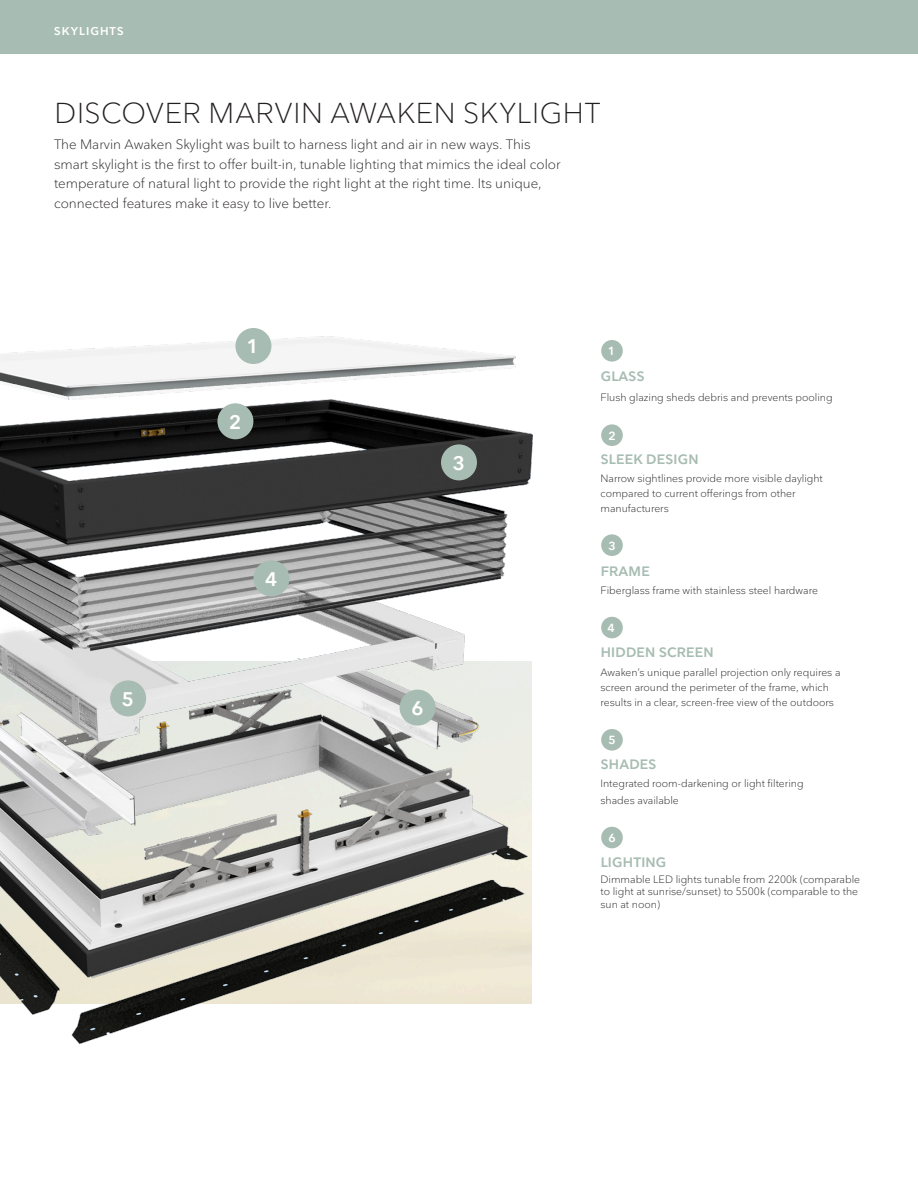
<style>
.page{position:relative;width:918px;height:1188px;background:#fff}
.page>*{position:absolute;margin:0;border:0;box-sizing:border-box;transform-origin:0 0}
.t1{font:300 28.5px "Nationale";letter-spacing:.025em;color:#231f20}
.t2{font:600 19.5px "Nationale";color:#fff}
.t3{font:300 13.5px/19.5px "Nationale";color:#231f20}
.t4{font:600 13.5px "Nationale";letter-spacing:.015em;color:#a7bcb2}
.t5{font:600 11.7px "Nationale";color:#fff}
.t6{font:600 11.25px "Nationale";letter-spacing:.085em;color:#fff}
.t7{font:300 10.5px/15px "Nationale";color:#231f20}
</style>
<div class="page">
<div style="left:601px;top:340px;width:22px;height:22px;background:#a7bcb2;border-radius:50%"></div>
<div style="left:601px;top:424px;width:22px;height:22px;background:#a7bcb2;border-radius:50%"></div>
<div style="left:601px;top:534px;width:22px;height:22px;background:#a7bcb2;border-radius:50%"></div>
<div style="left:601px;top:617px;width:22px;height:21px;background:#a7bcb2;border-radius:50%"></div>
<div style="left:601px;top:729px;width:22px;height:22px;background:#a7bcb2;border-radius:50%"></div>
<div style="left:601px;top:827px;width:22px;height:21px;background:#a7bcb2;border-radius:50%"></div>
<div style="left:0;top:0;width:918px;height:54px;background:#a7bcb2"></div>
<img style="left:0;top:328px;width:533px;height:716px">
<div style="left:235px;top:328px;width:36px;height:36px;background:#a7bcb2;border-radius:50%"></div>
<div style="left:217px;top:403px;width:36px;height:36px;background:#a7bcb2;border-radius:50%"></div>
<div style="left:441px;top:444px;width:36px;height:36px;background:#a7bcb2;border-radius:50%"></div>
<div style="left:253px;top:560px;width:36px;height:36px;background:#a7bcb2;border-radius:50%"></div>
<div style="left:110px;top:680px;width:36px;height:36px;background:#a7bcb2;border-radius:50%"></div>
<div style="left:400px;top:690px;width:36px;height:36px;background:#a7bcb2;border-radius:50%"></div>
<p class="t6" style="left:54px;top:24px;width:71px">SKYLIGHTS</p>
<h1 class="t1" style="left:54px;top:95px;width:548px">DISCOVER MARVIN AWAKEN SKYLIGHT</h1>
<p class="t3" style="left:54px;top:134px;width:508px">The Marvin Awaken Skylight was built to harness light and air in new ways. This smart skylight is the first to offer built-in, tunable lighting that mimics the ideal color temperature of natural light to provide the right light at the right time. Its unique, connected features make it easy to live better.</p>
<h2 class="t2" style="left:247px;top:334px;width:14px">1</h2>
<p class="t5" style="left:608px;top:344px;width:9px">1</p>
<h2 class="t2" style="left:122px;top:686px;width:14px">5</h2>
<h2 class="t2" style="left:229px;top:409px;width:14px">2</h2>
<h2 class="t2" style="left:265px;top:567px;width:14px">4</h2>
<h2 class="t2" style="left:453px;top:450px;width:14px">3</h2>
<h2 class="t2" style="left:411px;top:696px;width:14px">6</h2>
<p class="t4" style="left:601px;top:368px;width:45px">GLASS</p>
<p class="t7" style="left:600px;top:389px;width:234px">Flush glazing sheds debris and prevents pooling</p>
<p class="t5" style="left:608px;top:428px;width:9px">2</p>
<p class="t4" style="left:601px;top:451px;width:100px">SLEEK DESIGN</p>
<p class="t7" style="left:600px;top:471px;width:224px">Narrow sightlines provide more visible daylight compared to current offerings from other manufacturers</p>
<p class="t5" style="left:608px;top:538px;width:9px">3</p>
<p class="t4" style="left:601px;top:562px;width:51px">FRAME</p>
<p class="t7" style="left:600px;top:583px;width:219px">Fiberglass frame with stainless steel hardware</p>
<p class="t5" style="left:608px;top:620px;width:9px">4</p>
<p class="t4" style="left:601px;top:644px;width:115px">HIDDEN SCREEN</p>
<p class="t7" style="left:600px;top:664px;width:242px">Awaken’s unique parallel projection only requires a screen around the perimeter of the frame, which results in a clear, screen-free view of the outdoors</p>
<p class="t5" style="left:608px;top:733px;width:9px">5</p>
<p class="t4" style="left:601px;top:756px;width:57px">SHADES</p>
<p class="t7" style="left:600px;top:775px;width:205px;line-height:16.2px">Integrated room-darkening or light filtering shades available</p>
<p class="t5" style="left:608px;top:830px;width:9px">6</p>
<p class="t4" style="left:601px;top:854px;width:67px">LIGHTING</p>
<p class="t7" style="left:600px;top:873px;width:261px;line-height:12.6px">Dimmable LED lights tunable from 2200k (comparable to light at sunrise/sunset) to 5500k (comparable to the sun at noon)</p>
</div>
